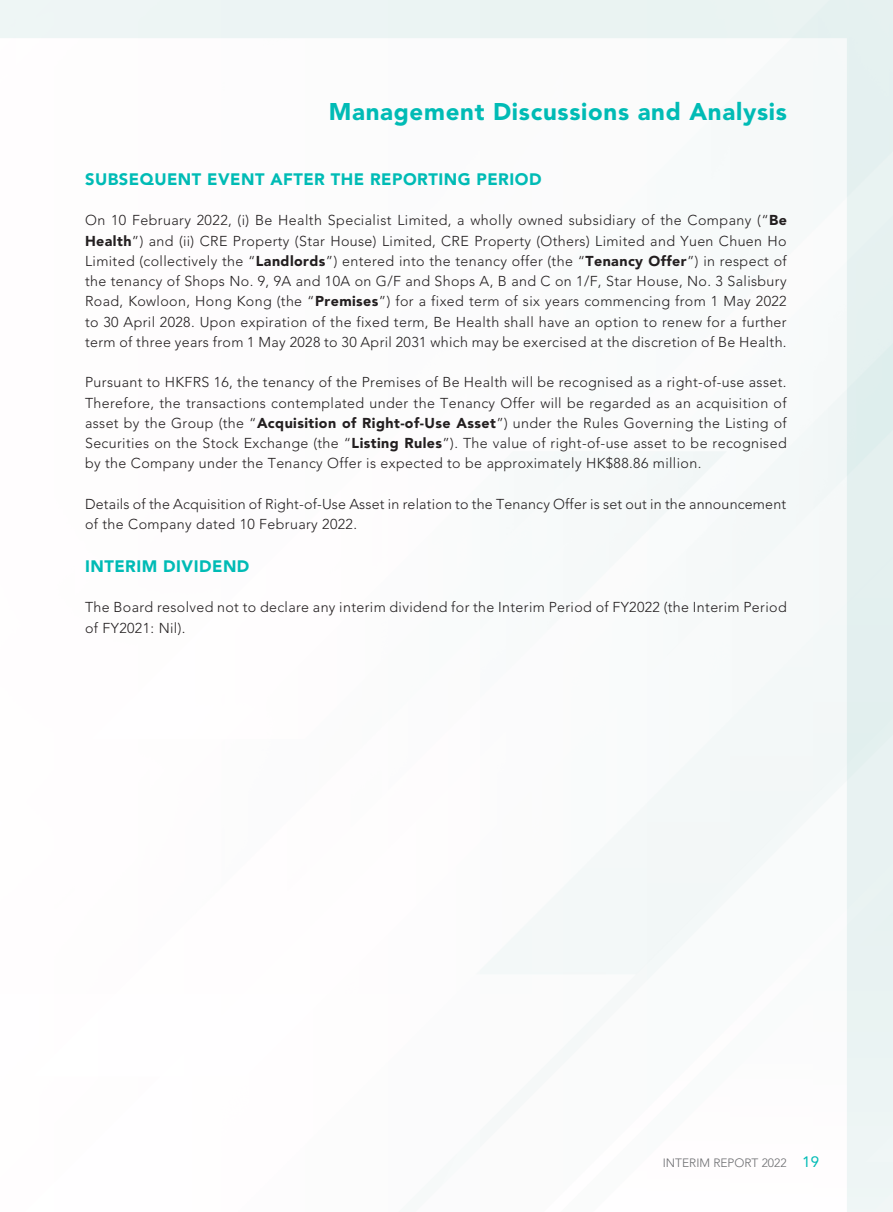
<style>
.page{position:relative;width:893px;height:1212px;background:#fff}
.page>*{position:absolute;margin:0;border:0;box-sizing:border-box;transform-origin:0 0}
.t1{font:900 24px "Avenir LT Std";letter-spacing:.03em;color:#00bbb5}
.t2{font:900 16.5px "Avenir LT Std";letter-spacing:.03em;color:#00bbb5}
.t3{font:300 14.25px/20.2px "Avenir LT Std";letter-spacing:.025em;color:#231f20;text-align:justify}
.t4{font:300 12px "Avenir LT Std";color:#6c6d70}
.s1{font-weight:900}
.s2{font-weight:400;font-size:15px;color:#00bbb5}
</style>
<div class="page">
<h1 class="t1" style="left:329px;top:97px;width:460px">Management Discussions and Analysis</h1>
<p class="t2" style="left:85px;top:169px;width:458px">SUBSEQUENT EVENT AFTER THE REPORTING PERIOD</p>
<p class="t3" style="left:85px;top:210px;width:703px">On 10 February 2022, (i) Be Health Specialist Limited, a wholly owned subsidiary of the Company (“<span class="s1">Be Health</span>”) and (ii) CRE Property (Star House) Limited, CRE Property (Others) Limited and Yuen Chuen Ho Limited (collectively the “<span class="s1">Landlords</span>”) entered into the tenancy offer (the “<span class="s1">Tenancy Offer</span>”) in respect of the tenancy of Shops No. 9, 9A and 10A on G/F and Shops A, B and C on 1/F, Star House, No. 3 Salisbury Road, Kowloon, Hong Kong (the “<span class="s1">Premises</span>”) for a fixed term of six years commencing from 1 May 2022 to 30 April 2028. Upon expiration of the fixed term, Be Health shall have an option to renew for a further term of three years from 1 May 2028 to 30 April 2031 which may be exercised at the discretion of Be Health.</p>
<p class="t3" style="left:85px;top:372px;width:703px">Pursuant to HKFRS 16, the tenancy of the Premises of Be Health will be recognised as a right-of-use asset.<br>Therefore, the transactions contemplated under the Tenancy Offer will be regarded as an acquisition of asset by the Group (the “<span class="s1">Acquisition of Right-of-Use Asset</span>”) under the Rules Governing the Listing of Securities on the Stock Exchange (the “<span class="s1">Listing Rules</span>”). The value of right-of-use asset to be recognised by the Company under the Tenancy Offer is expected to be approximately HK$88.86 million.</p>
<p class="t3" style="left:85px;top:494px;width:703px">Details of the Acquisition of Right-of-Use Asset in relation to the Tenancy Offer is set out in the announcement of the Company dated 10 February 2022.</p>
<p class="t2" style="left:85px;top:556px;width:166px">INTERIM DIVIDEND</p>
<p class="t3" style="left:85px;top:597px;width:703px">The Board resolved not to declare any interim dividend for the Interim Period of FY2022 (the Interim Period of FY2021: Nil).</p>
<p class="t4" style="left:663px;top:1156px;width:158px">INTERIM REPORT 2022 <span class="s2">19</span></p>
</div>
